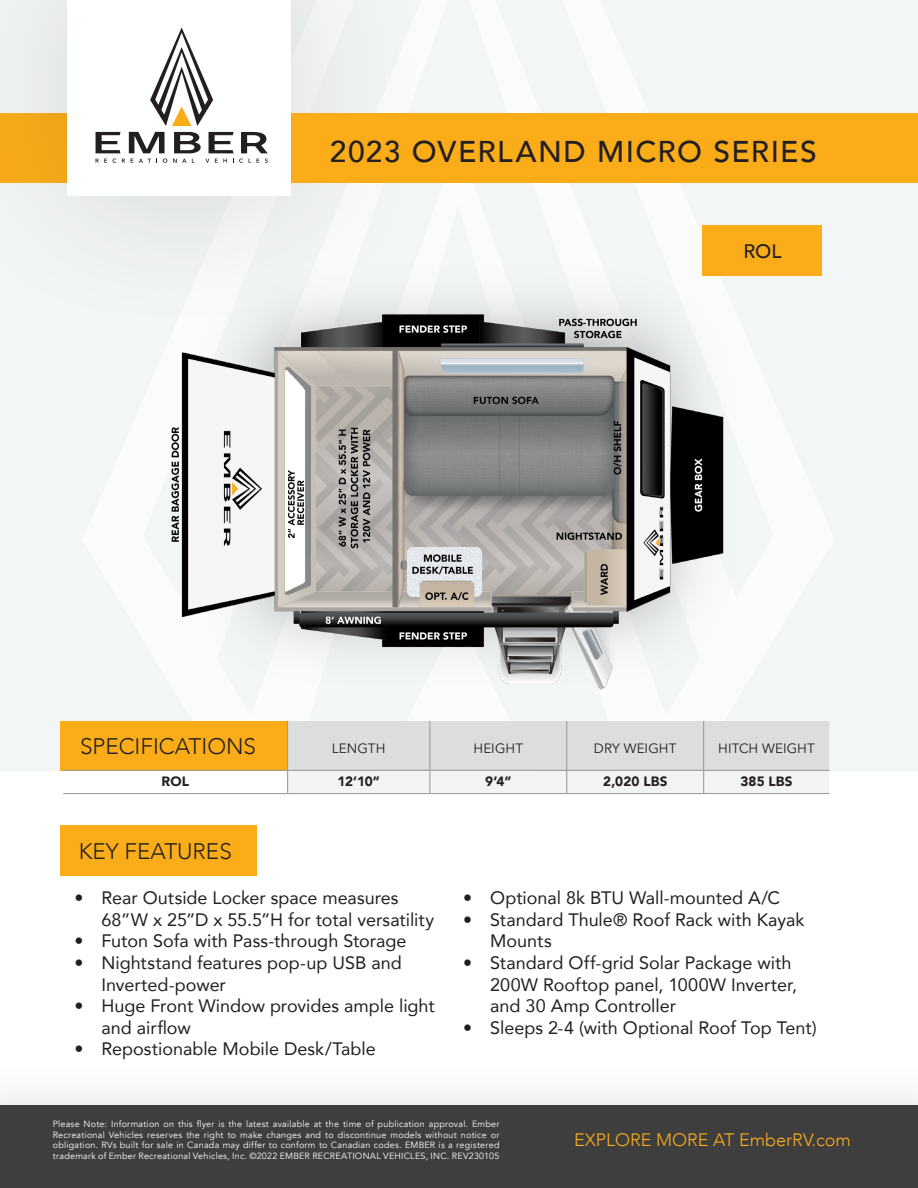
<style>
.page{position:relative;width:918px;height:1188px;background:#fff}
.page>*{position:absolute;margin:0;border:0;box-sizing:border-box;transform-origin:0 0}
.t1{font:500 30px "Avenir";letter-spacing:.045em;color:#231f20}
.t2{font:300 22.5px "Avenir";color:#231f20}
.t3{font:500 19.5px "Avenir";color:#231f20}
.t4{font:18px/21.6px "Avenir";color:#231f20}
.t5{font:300 18px "Avenir";color:#faad19}
.t6{font:13.5px "Avenir";letter-spacing:.005em;color:#231f20}
.t7{font:900 13.5px "Avenir";letter-spacing:.01em;color:#231f20}
.t8{font:9px/10.8px "Avenir";letter-spacing:.025em;color:#fff;text-align:justify}
</style>
<div class="page">
<div style="left:0;top:0;width:918px;height:770px;background:#f3f6f7"></div>
<div style="left:60px;top:825px;width:197px;height:51px;background:#faad19"></div>
<div style="left:60px;top:721px;width:228px;height:49px;background:#faad19"></div>
<div style="left:0;top:0;width:440px;height:343px;background:#231f20;opacity:.16"></div>
<div style="left:68px;top:0;width:223px;height:195px;background:#fff"></div>
<svg style="left:96px;top:132px;width:25px;height:21px"></svg>
<svg style="left:129px;top:132px;width:36px;height:21px"></svg>
<svg style="left:174px;top:132px;width:27px;height:21px"></svg>
<svg style="left:209px;top:132px;width:25px;height:21px"></svg>
<svg style="left:241px;top:132px;width:27px;height:21px"></svg>
<svg style="left:96px;top:159px;width:11px;height:4px"></svg>
<svg style="left:122px;top:159px;width:3px;height:4px"></svg>
<svg style="left:139px;top:159px;width:18px;height:4px"></svg>
<svg style="left:163px;top:159px;width:4px;height:4px"></svg>
<svg style="left:173px;top:159px;width:13px;height:4px"></svg>
<svg style="left:215px;top:159px;width:12px;height:4px"></svg>
<svg style="left:233px;top:159px;width:10px;height:4px"></svg>
<svg style="left:265px;top:159px;width:3px;height:4px"></svg>
<svg style="left:150px;top:27px;width:63px;height:99px"></svg>
<div style="left:0;top:1056px;width:918px;height:132px;background:#fafafa"></div>
<div style="left:0;top:1106px;width:918px;height:82px;background:#3e3e3f"></div>
<div style="left:291px;top:113px;width:627px;height:70px;background:#faad19"></div>
<div style="left:702px;top:226px;width:120px;height:50px;background:#faad19"></div>
<hr style="left:63px;top:770px;width:225px;height:1px;background:#939598">
<svg style="left:287px;top:721px;width:542px;height:72px"></svg>
<hr style="left:63px;top:793px;width:225px;height:1px;background:#939598">
<hr style="left:288px;top:793px;width:142px;height:1px;background:#939598">
<hr style="left:430px;top:793px;width:137px;height:1px;background:#939598">
<hr style="left:567px;top:793px;width:137px;height:1px;background:#939598">
<hr style="left:704px;top:793px;width:125px;height:1px;background:#939598">
<img style="left:170px;top:246px;width:587px;height:488px">
<p class="t1" style="left:330px;top:125px;width:489px">2023 OVERLAND MICRO SERIES</p>
<p class="t3" style="left:744px;top:234px;width:40px">ROL</p>
<p class="t2" style="left:80px;top:733px;width:178px">SPECIFICATIONS</p>
<p class="t6" style="left:332px;top:740px;width:55px">LENGTH</p>
<p class="t6" style="left:474px;top:740px;width:51px">HEIGHT</p>
<p class="t6" style="left:594px;top:740px;width:84px">DRY WEIGHT</p>
<p class="t6" style="left:718px;top:740px;width:98px">HITCH WEIGHT</p>
<p class="t7" style="left:162px;top:770px;width:29px">ROL</p>
<p class="t7" style="left:338px;top:770px;width:44px">12’10”</p>
<p class="t7" style="left:485px;top:770px;width:28px">9’4”</p>
<p class="t7" style="left:603px;top:770px;width:66px">2,020 LBS</p>
<p class="t7" style="left:740px;top:770px;width:54px">385 LBS</p>
<p class="t2" style="left:79px;top:838px;width:155px">KEY FEATURES</p>
<p class="t4" style="left:102px;top:887px;width:334px;text-indent:-27px">• Rear Outside Locker space measures<br>68”W x 25”D x 55.5”H for total versatility</p>
<p class="t4" style="left:75px;top:930px;width:334px">• Futon Sofa with Pass-through Storage</p>
<p class="t4" style="left:102px;top:951px;width:302px;text-indent:-27px">• Nightstand features pop-up USB and<br>Inverted-power</p>
<p class="t4" style="left:102px;top:995px;width:335px;text-indent:-27px">• Huge Front Window provides ample light and airflow</p>
<p class="t4" style="left:75px;top:1038px;width:303px">• Repostionable Mobile Desk/Table</p>
<p class="t4" style="left:463px;top:887px;width:318px">• Optional 8k BTU Wall-mounted A/C</p>
<p class="t4" style="left:490px;top:908px;width:316px;text-indent:-27px">• Standard Thule® Roof Rack with Kayak<br>Mounts</p>
<p class="t4" style="left:490px;top:951px;width:308px;text-indent:-27px">• Standard Off-grid Solar Package with<br>200W Rooftop panel, 1000W Inverter, and 30 Amp Controller</p>
<p class="t4" style="left:463px;top:1016px;width:355px">• Sleeps 2-4 (with Optional Roof Top Tent)</p>
<p class="t8" style="left:53px;top:1119px;width:448px">Please Note: Information on this flyer is the latest available at the time of publication approval. Ember Recreational Vehicles reserves the right to make changes and to discontinue models without notice or obligation. RVs built for sale in Canada may differ to conform to Canadian codes. EMBER is a registered trademark of Ember Recreational Vehicles, Inc. ©2022 EMBER RECREATIONAL VEHICLES, INC. REV230105</p>
<p class="t5" style="left:574px;top:1129px;width:278px">EXPLORE MORE AT EmberRV.com</p>
</div>
